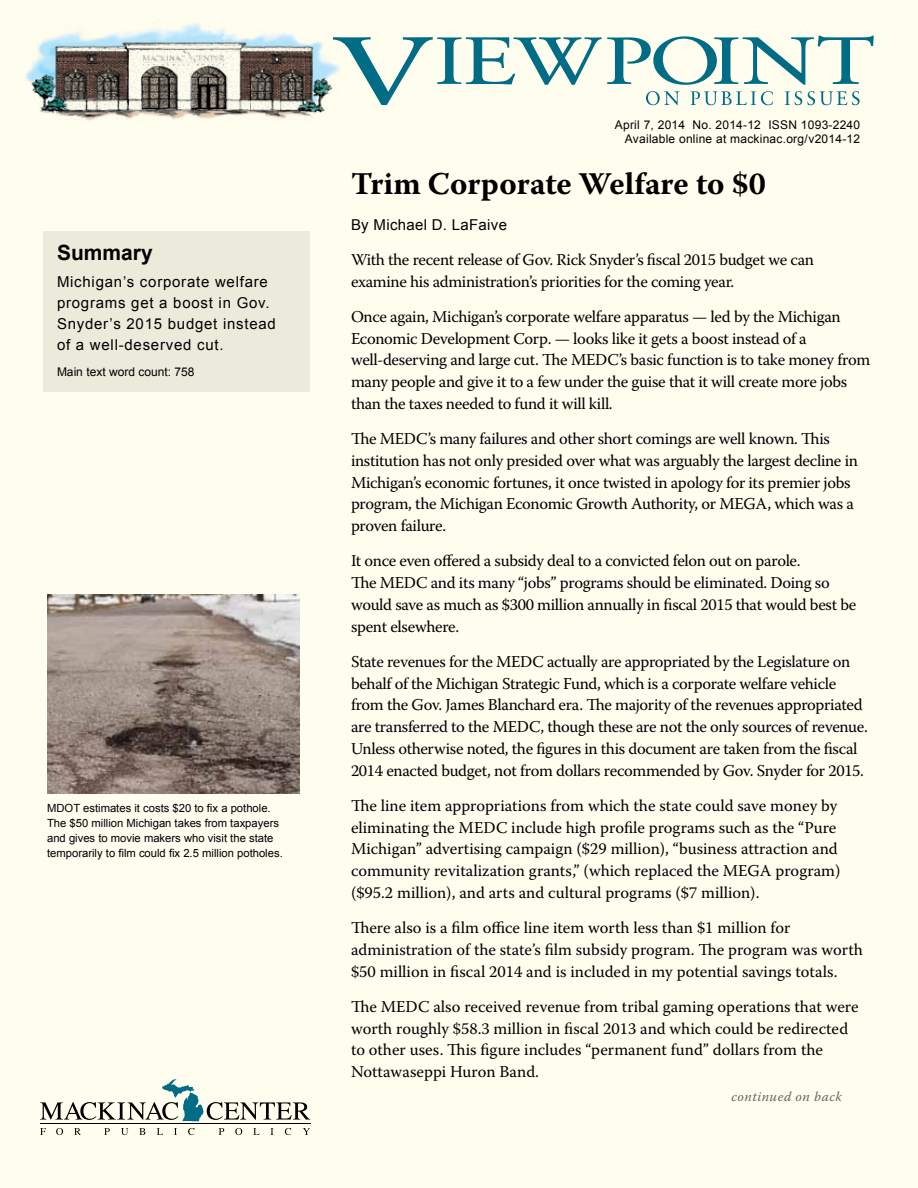
<style>
.page{position:relative;width:918px;height:1188px;background:#fffdee}
.page>*{position:absolute;margin:0;border:0;box-sizing:border-box;transform-origin:0 0}
.t1{font:700 31.5px "Warnock Pro";color:#000}
.t2{font:700 21px "Arial";color:#000}
.t3{font:16.5px/21.8px "Warnock Pro";letter-spacing:-.02em;color:#000}
.t4{font:16.5px/21.8px "Warnock Pro";color:#000}
.t5{font:15px/21px "Arial";letter-spacing:.05em;color:#000}
.t6{font:15px "Arial";letter-spacing:.02em;color:#000}
.t7{font:italic 13.5px "Warnock Pro";letter-spacing:.04em;color:#636466}
.t8{font:12px/14.4px "Arial";letter-spacing:.02em;color:#000;text-align:right}
.t9{font:12px "Arial";color:#000}
.t10{font:11.25px/15px "Arial";color:#000}
</style>
<div class="page">
<img style="left:25px;top:22px;width:308px;height:99px">
<svg style="left:333px;top:36px;width:541px;height:69px"></svg>
<svg style="left:40px;top:1128px;width:6px;height:7px"></svg>
<svg style="left:56px;top:1128px;width:7px;height:7px"></svg>
<svg style="left:74px;top:1128px;width:7px;height:7px"></svg>
<svg style="left:104px;top:1128px;width:6px;height:7px"></svg>
<svg style="left:121px;top:1128px;width:7px;height:7px"></svg>
<svg style="left:139px;top:1128px;width:6px;height:7px"></svg>
<svg style="left:157px;top:1128px;width:6px;height:7px"></svg>
<svg style="left:174px;top:1128px;width:3px;height:7px"></svg>
<svg style="left:188px;top:1128px;width:7px;height:7px"></svg>
<svg style="left:219px;top:1128px;width:5px;height:7px"></svg>
<svg style="left:235px;top:1128px;width:7px;height:7px"></svg>
<svg style="left:253px;top:1128px;width:7px;height:7px"></svg>
<svg style="left:270px;top:1128px;width:4px;height:7px"></svg>
<svg style="left:285px;top:1128px;width:6px;height:7px"></svg>
<svg style="left:303px;top:1128px;width:7px;height:7px"></svg>
<hr style="left:40px;top:1124px;width:270px;height:1px;background:#000">
<svg style="left:40px;top:1079px;width:270px;height:42px"></svg>
<div style="left:44px;top:231px;width:266px;height:161px;background:#ebeadb"></div>
<img style="left:47px;top:594px;width:252px;height:200px">
<p class="t2" style="left:57px;top:238px;width:97px">Summary</p>
<p class="t5" style="left:57px;top:272px;width:220px">Michigan’s corporate welfare programs get a boost in Gov.<br>Snyder’s 2015 budget instead of a well-deserved cut.</p>
<p class="t9" style="left:57px;top:363px;width:139px">Main text word count: 758</p>
<p class="t10" style="left:47px;top:800px;width:237px">MDOT estimates it costs $20 to fix a pothole.<br>The $50 million Michigan takes from taxpayers and gives to movie makers who visit the state temporarily to film could fix 2.5 million potholes.</p>
<p class="t8" style="left:615px;top:117px;width:247px">April 7, 2014 No. 2014-12 ISSN 1093-2240<br>Available online at mackinac.org/v2014-12</p>
<h1 class="t1" style="left:351px;top:164px;width:416px">Trim Corporate Welfare to $0</h1>
<p class="t6" style="left:351px;top:215px;width:158px">By Michael D. LaFaive</p>
<p class="t3" style="left:351px;top:248px;width:465px">With the recent release of Gov. Rick Snyder’s fiscal 2015 budget we can examine his administration’s priorities for the coming year.</p>
<p class="t3" style="left:351px;top:305px;width:521px">Once again, Michigan’s corporate welfare apparatus — led by the Michigan Economic Development Corp. — looks like it gets a boost instead of a well-deserving and large cut. The MEDC’s basic function is to take money from many people and give it to a few under the guise that it will create more jobs than the taxes needed to fund it will kill.</p>
<p class="t3" style="left:351px;top:428px;width:508px">The MEDC’s many failures and other short comings are well known. This institution has not only presided over what was arguably the largest decline in Michigan’s economic fortunes, it once twisted in apology for its premier jobs program, the Michigan Economic Growth Authority, or MEGA, which was a proven failure.</p>
<p class="t3" style="left:351px;top:550px;width:507px">It once even offered a subsidy deal to a convicted felon out on parole.<br>The MEDC and its many “jobs” programs should be eliminated. Doing so would save as much as $300 million annually in fiscal 2015 that would best be spent elsewhere.</p>
<p class="t3" style="left:351px;top:650px;width:518px">State revenues for the MEDC actually are appropriated by the Legislature on behalf of the Michigan Strategic Fund, which is a corporate welfare vehicle from the Gov. James Blanchard era. The majority of the revenues appropriated are transferred to the MEDC, though these are not the only sources of revenue.<br>Unless otherwise noted, the figures in this document are taken from the fiscal 2014 enacted budget, not from dollars recommended by Gov. Snyder for 2015.</p>
<p class="t4" style="left:351px;top:794px;width:491px">The line item appropriations from which the state could save money by eliminating the MEDC include high profile programs such as the “Pure Michigan” advertising campaign ($29 million), “business attraction and community revitalization grants,” (which replaced the MEGA program) ($95.2 million), and arts and cultural programs ($7 million).</p>
<p class="t4" style="left:351px;top:917px;width:513px">There also is a film office line item worth less than $1 million for administration of the state’s film subsidy program. The program was worth $50 million in fiscal 2014 and is included in my potential savings totals.</p>
<p class="t4" style="left:351px;top:995px;width:509px">The MEDC also received revenue from tribal gaming operations that were worth roughly $58.3 million in fiscal 2013 and which could be redirected to other uses. This figure includes “permanent fund” dollars from the Nottawaseppi Huron Band.</p>
<p class="t7" style="left:732px;top:1088px;width:112px">continued on back</p>
</div>
